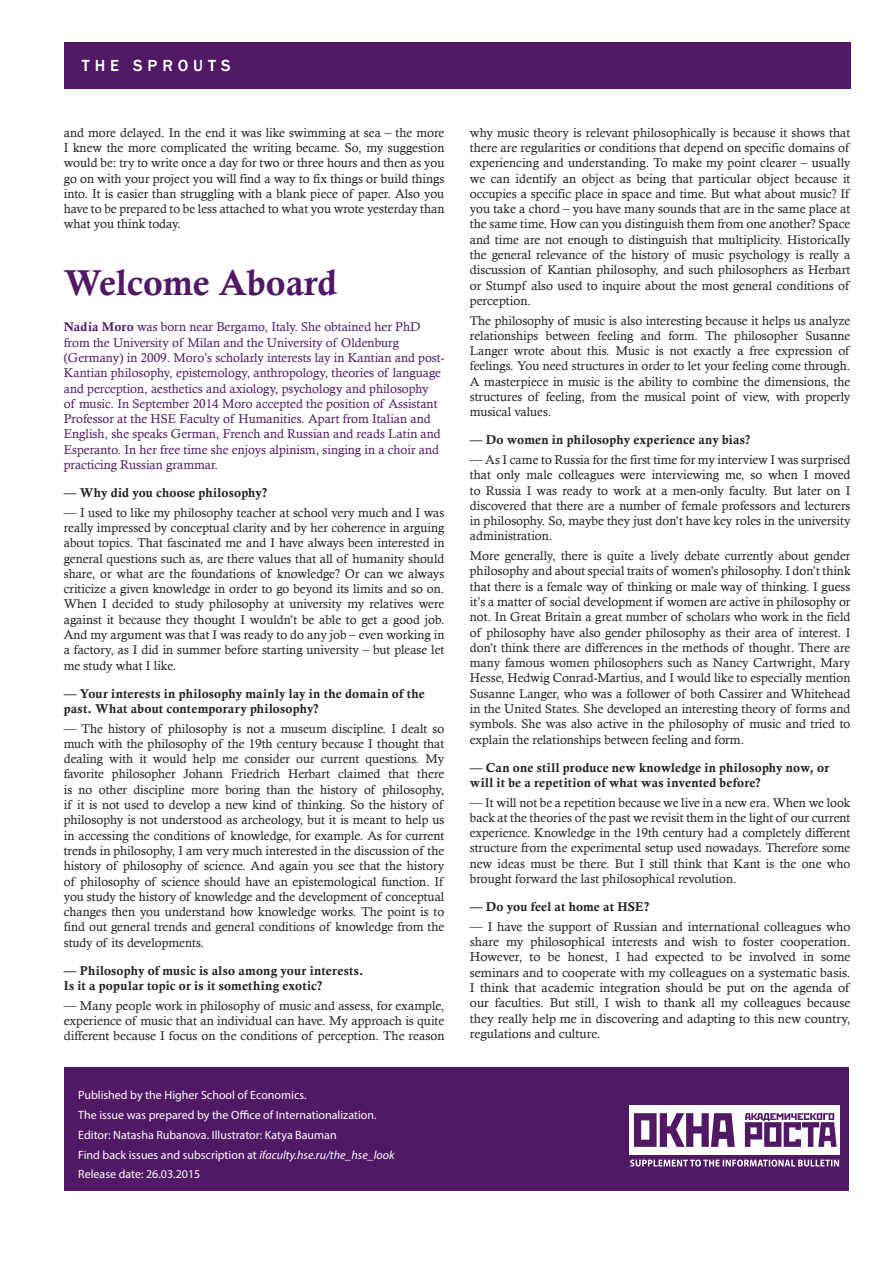
<style>
.page{position:relative;width:893px;height:1263px;background:#fff}
.page>*{position:absolute;margin:0;border:0;box-sizing:border-box;transform-origin:0 0}
.заголовок{font:36px "Calis MT Bol";color:#511865}
.t1{font:500 16.5px "Franklin Gothic";letter-spacing:.3em;color:#fff}
.текст{font:12.75px/15.3px "Calisto";color:#231f20;text-align:justify}
.подподзаголовок{font:12.75px/15.3px "Calisto";color:#511865}
.подподзаголовок-2{font:12.75px/15.3px "Calis MT Bol";letter-spacing:.015em;color:#231f20}
.t2{font:12px "Myriad Pro";color:#fff}
.s1{font-family:"Calis MT Bol"}
.s2{font-style:italic}
</style>
<div class="page">
<div style="left:64px;top:1067px;width:785px;height:123px;background:#511865"></div>
<div style="left:64px;top:43px;width:786px;height:46px;background:#511865"></div>
<div style="left:630px;top:1105px;width:210px;height:49px;background:#fff"></div>
<svg style="left:634px;top:1113px;width:101px;height:34px"></svg>
<svg style="left:745px;top:1113px;width:92px;height:34px"></svg>
<svg style="left:630px;top:1159px;width:209px;height:7px"></svg>
<p class="t1" style="left:82px;top:56px;width:150px">THE SPROUTS</p>
<p class="текст" style="left:64px;top:125px;width:382px">and more delayed. In the end it was like swimming at sea – the more I knew the more complicated the writing became. So, my suggestion would be: try to write once a day for two or three hours and then as you go on with your project you will find a way to fix things or build things into. It is easier than struggling with a blank piece of paper. Also you have to be prepared to be less attached to what you wrote yesterday than what you think today.</p>
<p class="заголовок" style="left:64px;top:262px;width:275px">Welcome Aboard</p>
<p class="подподзаголовок" style="left:64px;top:319px;width:382px"><span class="s1">Nadia Moro</span> was born near Bergamo, Italy. She obtained her PhD from the University of Milan and the University of Oldenburg (Germany) in 2009. Moro’s scholarly interests lay in Kantian and post-Kantian philosophy, epistemology, anthropology, theories of language and perception, aesthetics and axiology, psychology and philosophy<br>of music. In September 2014 Moro accepted the position of Assistant Professor at the HSE Faculty of Humanities. Apart from Italian and English, she speaks German, French and Russian and reads Latin and Esperanto. In her free time she enjoys alpinism, singing in a choir and practicing Russian grammar.</p>
<p class="подподзаголовок-2" style="left:64px;top:485px;width:205px">— Why did you choose philosophy?</p>
<p class="текст" style="left:64px;top:504px;width:382px">— I used to like my philosophy teacher at school very much and I was really impressed by conceptual clarity and by her coherence in arguing about topics. That fascinated me and I have always been interested in general questions such as, are there values that all of humanity should share, or what are the foundations of knowledge? Or can we always criticize a given knowledge in order to go beyond its limits and so on.<br>When I decided to study philosophy at university my relatives were against it because they thought I wouldn’t be able to get a good job.<br>And my argument was that I was ready to do any job – even working in a factory, as I did in summer before starting university – but please let me study what I like.</p>
<p class="подподзаголовок-2" style="left:64px;top:686px;width:362px">— Your interests in philosophy mainly lay in the domain of the past. What about contemporary philosophy?</p>
<p class="текст" style="left:64px;top:720px;width:382px">— The history of philosophy is not a museum discipline. I dealt so much with the philosophy of the 19th century because I thought that dealing with it would help me consider our current questions. My favorite philosopher Johann Friedrich Herbart claimed that there is no other discipline more boring than the history of philosophy, if it is not used to develop a new kind of thinking. So the history of philosophy is not understood as archeology, but it is meant to help us in accessing the conditions of knowledge, for example. As for current trends in philosophy, I am very much interested in the discussion of the history of philosophy of science. And again you see that the history of philosophy of science should have an epistemological function. If you study the history of knowledge and the development of conceptual changes then you understand how knowledge works. The point is to find out general trends and general conditions of knowledge from the study of its developments.</p>
<p class="подподзаголовок-2" style="left:64px;top:963px;width:301px">— Philosophy of music is also among your interests.<br>Is it a popular topic or is it something exotic?</p>
<p class="текст" style="left:64px;top:997px;width:382px">— Many people work in philosophy of music and assess, for example, experience of music that an individual can have. My approach is quite different because I focus on the conditions of perception. The reason</p>
<p class="t2" style="left:78px;top:1087px;width:230px">Published by the Higher School of Economics.</p>
<p class="t2" style="left:78px;top:1107px;width:300px">The issue was prepared by the Office of Internationalization.</p>
<p class="t2" style="left:78px;top:1127px;width:260px">Editor: Natasha Rubanova. Illustrator: Katya Bauman</p>
<p class="t2" style="left:78px;top:1147px;width:318px">Find back issues and subscription at <span class="s2">ifaculty.hse.ru/the_hse_look</span></p>
<p class="t2" style="left:78px;top:1167px;width:124px">Release date: 26.03.2015</p>
<p class="текст" style="left:470px;top:125px;width:382px">why music theory is relevant philosophically is because it shows that there are regularities or conditions that depend on specific domains of experiencing and understanding. To make my point clearer – usually we can identify an object as being that particular object because it occupies a specific place in space and time. But what about music? If you take a chord – you have many sounds that are in the same place at the same time. How can you distinguish them from one another? Space and time are not enough to distinguish that multiplicity. Historically the general relevance of the history of music psychology is really a discussion of Kantian philosophy, and such philosophers as Herbart or Stumpf also used to inquire about the most general conditions of perception.</p>
<p class="текст" style="left:470px;top:312px;width:382px">The philosophy of music is also interesting because it helps us analyze relationships between feeling and form. The philosopher Susanne Langer wrote about this. Music is not exactly a free expression of feelings. You need structures in order to let your feeling come through.<br>A masterpiece in music is the ability to combine the dimensions, the structures of feeling, from the musical point of view, with properly musical values.</p>
<p class="подподзаголовок-2" style="left:470px;top:432px;width:282px">— Do women in philosophy experience any bias?</p>
<p class="текст" style="left:470px;top:452px;width:382px">— As I came to Russia for the first time for my interview I was surprised that only male colleagues were interviewing me, so when I moved to Russia I was ready to work at a men-only faculty. But later on I discovered that there are a number of female professors and lecturers in philosophy. So, maybe they just don’t have key roles in the university administration.</p>
<p class="текст" style="left:470px;top:548px;width:382px">More generally, there is quite a lively debate currently about gender philosophy and about special traits of women’s philosophy. I don’t think that there is a female way of thinking or male way of thinking. I guess it’s a matter of social development if women are active in philosophy or not. In Great Britain a great number of scholars who work in the field of philosophy have also gender philosophy as their area of interest. I don’t think there are differences in the methods of thought. There are many famous women philosophers such as Nancy Cartwright, Mary Hesse, Hedwig Conrad-Martius, and I would like to especially mention Susanne Langer, who was a follower of both Cassirer and Whitehead in the United States. She developed an interesting theory of forms and symbols. She was also active in the philosophy of music and tried to explain the relationships between feeling and form.</p>
<p class="подподзаголовок-2" style="left:470px;top:760px;width:361px">— Can one still produce new knowledge in philosophy now, or will it be a repetition of what was invented before?</p>
<p class="текст" style="left:470px;top:794px;width:382px">— It will not be a repetition because we live in a new era. When we look back at the theories of the past we revisit them in the light of our current experience. Knowledge in the 19th century had a completely different structure from the experimental setup used nowadays. Therefore some new ideas must be there. But I still think that Kant is the one who brought forward the last philosophical revolution.</p>
<p class="подподзаголовок-2" style="left:470px;top:899px;width:181px">— Do you feel at home at HSE?</p>
<p class="текст" style="left:470px;top:918px;width:382px">— I have the support of Russian and international colleagues who share my philosophical interests and wish to foster cooperation.<br>However, to be honest, I had expected to be involved in some seminars and to cooperate with my colleagues on a systematic basis.<br>I think that academic integration should be put on the agenda of our faculties. But still, I wish to thank all my colleagues because they really help me in discovering and adapting to this new country, regulations and culture.</p>
</div>
